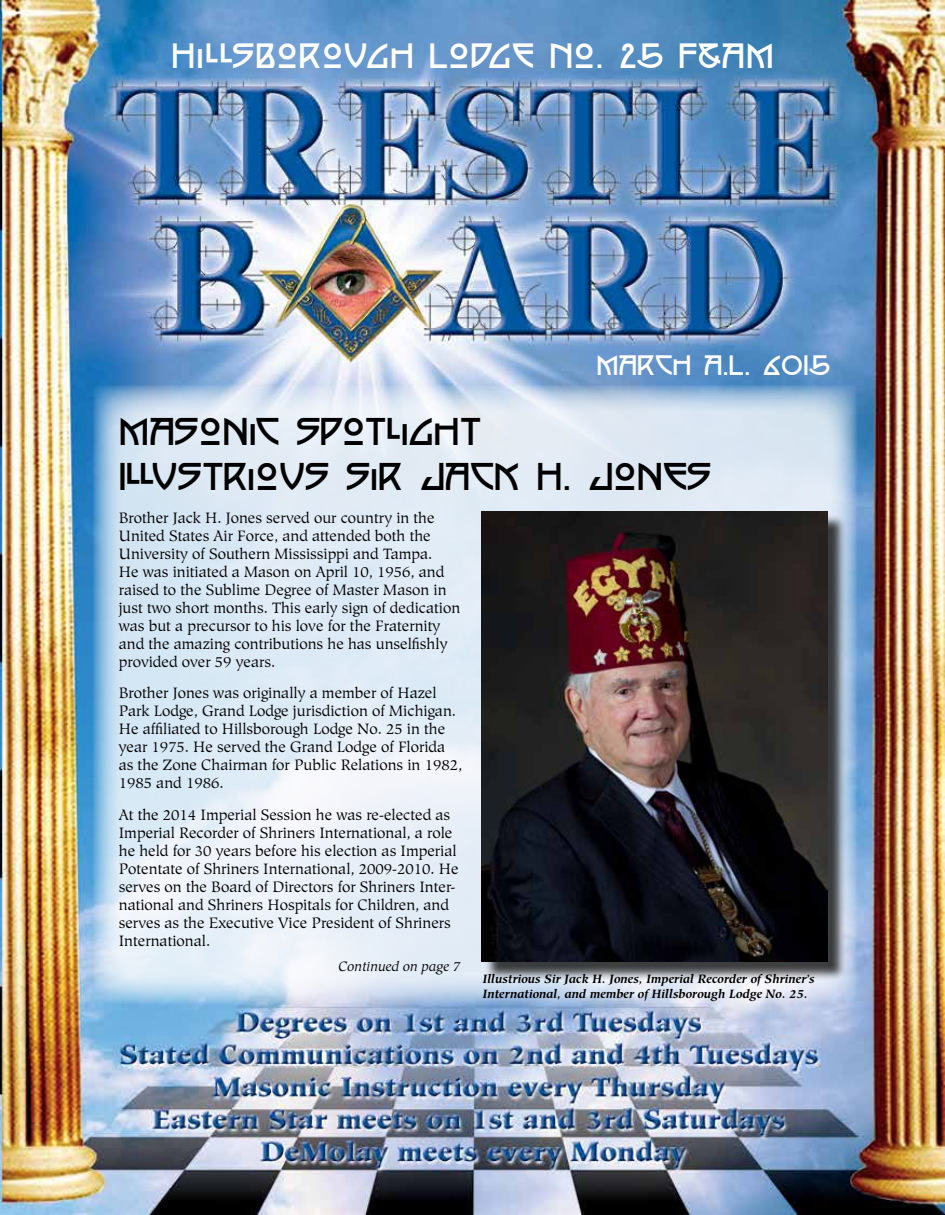
<style>
.page{position:relative;width:945px;height:1215px;background:#fff}
.page>*{position:absolute;margin:0;border:0;box-sizing:border-box;transform-origin:0 0}
.t1{font:49.5px/45px "P22 Arts And Crafts";color:#000}
.t2{font:45px "P22 Arts And Crafts";letter-spacing:.015em;color:#fff}
.t3{font:36px "P22 Arts And Crafts";color:#fff}
.t4{font:15px/18px "Hiroshige Std";color:#000}
.t5{font:italic 13.5px "Hiroshige Std";color:#000}
.t6{font:italic 700 12px/14.4px "Hiroshige Std";color:#000}
</style>
<div class="page">
<img style="left:0;top:0;width:945px;height:1215px">
<svg style="left:93px;top:385px;width:764px;height:619px;fill:#e0ebf6"></svg>
<div style="left:484px;top:514px;width:363px;height:466px;background:#000;opacity:.75"></div>
<img style="left:482px;top:512px;width:346px;height:450px">
<h2 class="t2" style="left:171px;top:31px;width:604px">Hillsborough Lodge No. 25 F&amp;AM</h2>
<h3 class="t3" style="left:597px;top:346px;width:235px">March A.L. 6015</h3>
<h1 class="t1" style="left:119px;top:408px;width:594px">MAsonic Spotlight<br>Illustrious Sir Jack H. Jones</h1>
<p class="t4" style="left:119px;top:509px;width:343px">Brother Jack H. Jones served our country in the United States Air Force, and attended both the University of Southern Mississippi and Tampa.<br>He was initiated a Mason on April 10, 1956, and raised to the Sublime Degree of Master Mason in just two short months. This early sign of dedication was but a precursor to his love for the Fraternity and the amazing contributions he has unselfishly provided over 59 years.</p>
<p class="t4" style="left:119px;top:684px;width:345px">Brother Jones was originally a member of Hazel Park Lodge, Grand Lodge jurisdiction of Michigan.<br>He affiliated to Hillsborough Lodge No. 25 in the year 1975. He served the Grand Lodge of Florida as the Zone Chairman for Public Relations in 1982, 1985 and 1986.</p>
<p class="t4" style="left:119px;top:806px;width:341px">At the 2014 Imperial Session he was re-elected as Imperial Recorder of Shriners International, a role he held for 30 years before his election as Imperial Potentate of Shriners International, 2009-2010. He serves on the Board of Directors for Shriners Inter&shy;national and Shriners Hospitals for Children, and serves as the Executive Vice President of Shriners International.</p>
<p class="t5" style="left:339px;top:959px;width:124px">Continued on page 7</p>
<p class="t6" style="left:483px;top:972px;width:333px">Illustrious Sir Jack H. Jones, Imperial Recorder of Shriner’s<br>International, and member of Hillsborough Lodge No. 25.</p>
</div>
